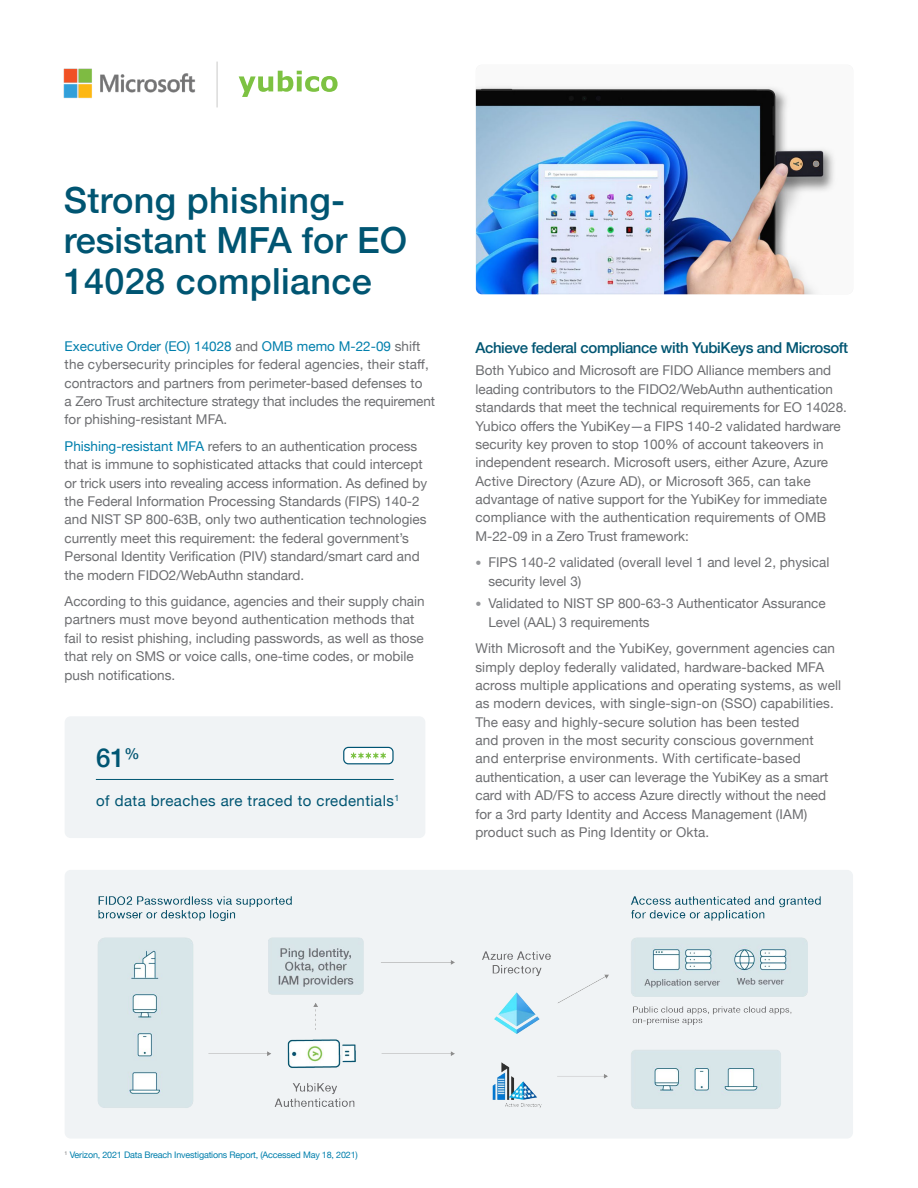
<style>
.page{position:relative;width:918px;height:1188px;background:#fff}
.page>*{position:absolute;margin:0;border:0;box-sizing:border-box;transform-origin:0 0}
.t1{font:500 36px/40.5px "Helvetica Neue";letter-spacing:.01em;color:#005572}
.t2{font:500 25.95px "Helvetica Neue";color:#005572}
.t3{font:500 15px "Helvetica Neue";letter-spacing:-.025em;color:#005572}
.t4{font:15px "Helvetica Neue";letter-spacing:.03em;color:#005572}
.t5{font:13.5px/18.3px "Helvetica Neue";color:#6d6e71}
.t6{font:9px "Helvetica Neue";letter-spacing:-.02em;color:#007fac}
.s1{color:#007fac}
.s2{font-weight:100;font-size:12px;color:#95979a}
</style>
<div class="page">
<div style="left:65px;top:716px;width:360px;height:122px;background:#f0f3f5;border-radius:6px"></div>
<hr style="left:96px;top:779px;width:298px;height:1px;background:#005572">
<div style="left:344px;top:747px;width:49px;height:17px;background:#fff;border-radius:5px"></div>
<div style="left:343px;top:747px;width:51px;height:17px;border:1px solid #005473;border-radius:5px"></div>
<svg style="left:350px;top:752px;width:36px;height:7px"></svg>
<hr style="left:217px;top:62px;width:1px;height:45px;background:#c9c9c8">
<svg style="left:239px;top:71px;width:99px;height:26px"></svg>
<img style="left:64px;top:68px;width:131px;height:30px">
<img style="left:476px;top:86px;width:359px;height:208px">
<img style="left:65px;top:870px;width:788px;height:268px">
<h1 class="t1" style="left:64px;top:177px;width:345px">Strong phishing&shy;resistant MFA for EO<br>14028 compliance</h1>
<p class="t5" style="left:65px;top:338px;width:372px"><span class="s1">Executive Order (EO) 14028</span> and <span class="s1">OMB memo M-22-09</span> shift the cybersecurity principles for federal agencies, their staff, contractors and partners from perimeter-based defenses to<br>a Zero Trust architecture strategy that includes the requirement for phishing-resistant MFA.</p>
<p class="t5" style="left:65px;top:438px;width:364px"><span class="s1">Phishing-resistant MFA</span> refers to an authentication process that is immune to sophisticated attacks that could intercept or trick users into revealing access information. As defined by the Federal Information Processing Standards (FIPS) 140-2 and NIST SP 800-63B, only two authentication technologies currently meet this requirement: the federal government’s Personal Identity Verification (PIV) standard/smart card and the modern FIDO2/WebAuthn standard.</p>
<p class="t5" style="left:65px;top:593px;width:362px">According to this guidance, agencies and their supply chain partners must move beyond authentication methods that fail to resist phishing, including passwords, as well as those that rely on SMS or voice calls, one-time codes, or mobile push notifications.</p>
<h2 class="t2" style="left:96px;top:737px;width:45px">61<sup>%</sup></h2>
<p class="t4" style="left:96px;top:790px;width:305px">of data breaches are traced to credentials<sup>1</sup></p>
<p class="t3" style="left:475px;top:335px;width:374px">Achieve federal compliance with YubiKeys and Microsoft</p>
<p class="t5" style="left:475px;top:362px;width:373px">Both Yubico and Microsoft are FIDO Alliance members and leading contributors to the FIDO2/WebAuthn authentication standards that meet the technical requirements for EO 14028.<br>Yubico offers the YubiKey—a FIPS 140-2 validated hardware security key proven to stop 100% of account takeovers in independent research. Microsoft users, either Azure, Azure Active Directory (Azure AD), or Microsoft 365, can take advantage of native support for the YubiKey for immediate compliance with the authentication requirements of OMB M-22-09 in a Zero Trust framework:</p>
<p class="t5" style="left:488px;top:554px;width:343px;text-indent:-13px"><span class="s2">•</span> FIPS 140-2 validated (overall level 1 and level 2, physical security level 3)</p>
<p class="t5" style="left:488px;top:595px;width:339px;text-indent:-13px"><span class="s2">•</span> Validated to NIST SP 800-63-3 Authenticator Assurance<br>Level (AAL) 3 requirements</p>
<p class="t5" style="left:475px;top:640px;width:367px">With Microsoft and the YubiKey, government agencies can simply deploy federally validated, hardware-backed MFA across multiple applications and operating systems, as well as modern devices, with single-sign-on (SSO) capabilities.<br>The easy and highly-secure solution has been tested<br>and proven in the most security conscious government<br>and enterprise environments. With certificate-based authentication, a user can leverage the YubiKey as a smart card with AD/FS to access Azure directly without the need for a 3rd party Identity and Access Management (IAM) product such as Ping Identity or Okta.</p>
<p class="t6" style="left:65px;top:1148px;width:295px"><sup>1</sup> Verizon, 2021 Data Breach Investigations Report, (Accessed May 18, 2021)</p>
</div>
